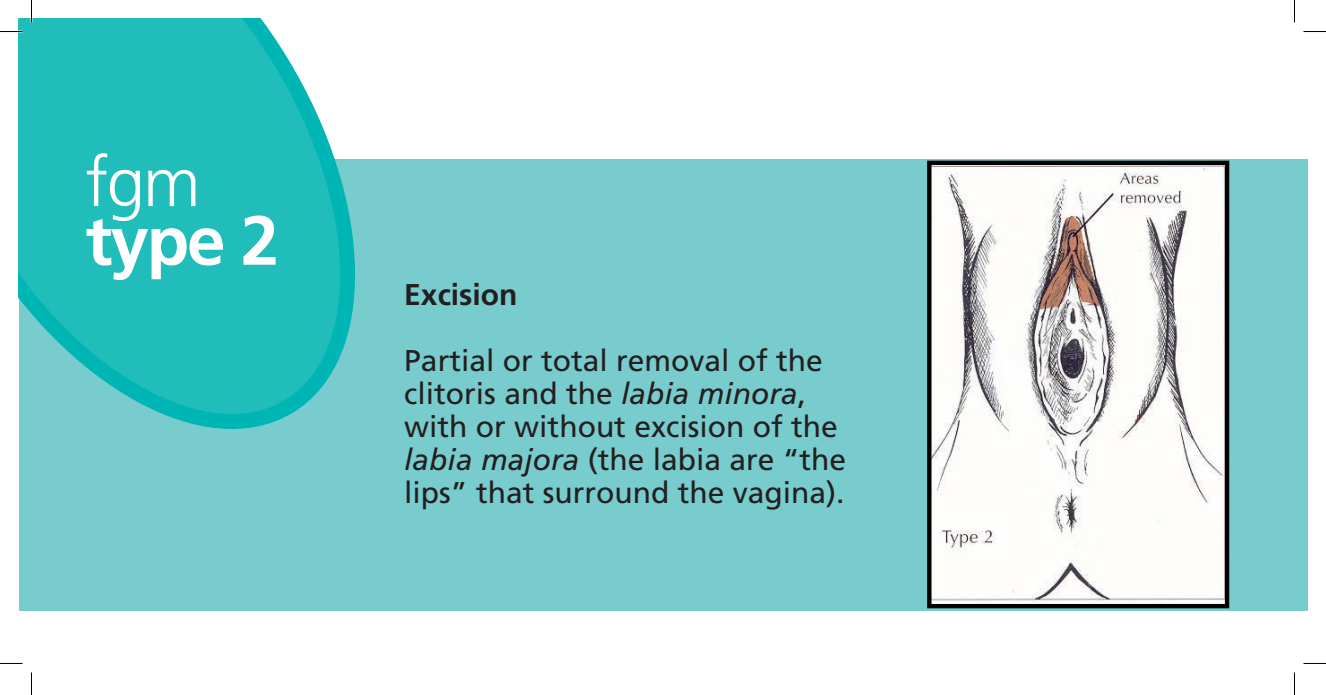
<style>
.page{position:relative;width:1326px;height:695px;background:#fff}
.page>*{position:absolute;margin:0;border:0;box-sizing:border-box;transform-origin:0 0}
.t1{font:700 69.3px "Frutiger";color:#fff}
.t2{font:300 69.3px "Frutiger";color:#fff}
.t3{font:30px/33px "Frutiger";color:#231f20}
.t4{font:700 30px "Frutiger";color:#231f20}
.s1{font-style:italic}
</style>
<div class="page">
<div style="left:19px;top:159px;width:1288px;height:451px;background:#78cccd"></div>
<svg style="left:19px;top:19px;width:337px;height:410px"></svg>
<img style="left:932px;top:166px;width:292px;height:437px">
<div style="left:927px;top:161px;width:302px;height:447px;border:4px solid #000"></div>
<svg style="left:0;top:31px;width:22px;height:1px"></svg>
<svg style="left:1303px;top:31px;width:23px;height:1px"></svg>
<svg style="left:0;top:663px;width:22px;height:1px"></svg>
<svg style="left:1303px;top:663px;width:23px;height:1px"></svg>
<svg style="left:31px;top:0;width:1px;height:23px"></svg>
<svg style="left:31px;top:672px;width:1px;height:22px"></svg>
<svg style="left:1294px;top:0;width:1px;height:23px"></svg>
<svg style="left:1294px;top:672px;width:1px;height:22px"></svg>
<h1 class="t2" style="left:86px;top:143px;width:117px">fgm</h1>
<h1 class="t1" style="left:86px;top:200px;width:195px">type 2</h1>
<p class="t4" style="left:404px;top:276px;width:115px">Excision</p>
<p class="t3" style="left:404px;top:343px;width:443px">Partial or total removal of the clitoris and the <span class="s1">labia minora</span>, with or without excision of the <span class="s1">labia majora</span> (the labia are “the lips” that surround the vagina).</p>
</div>
